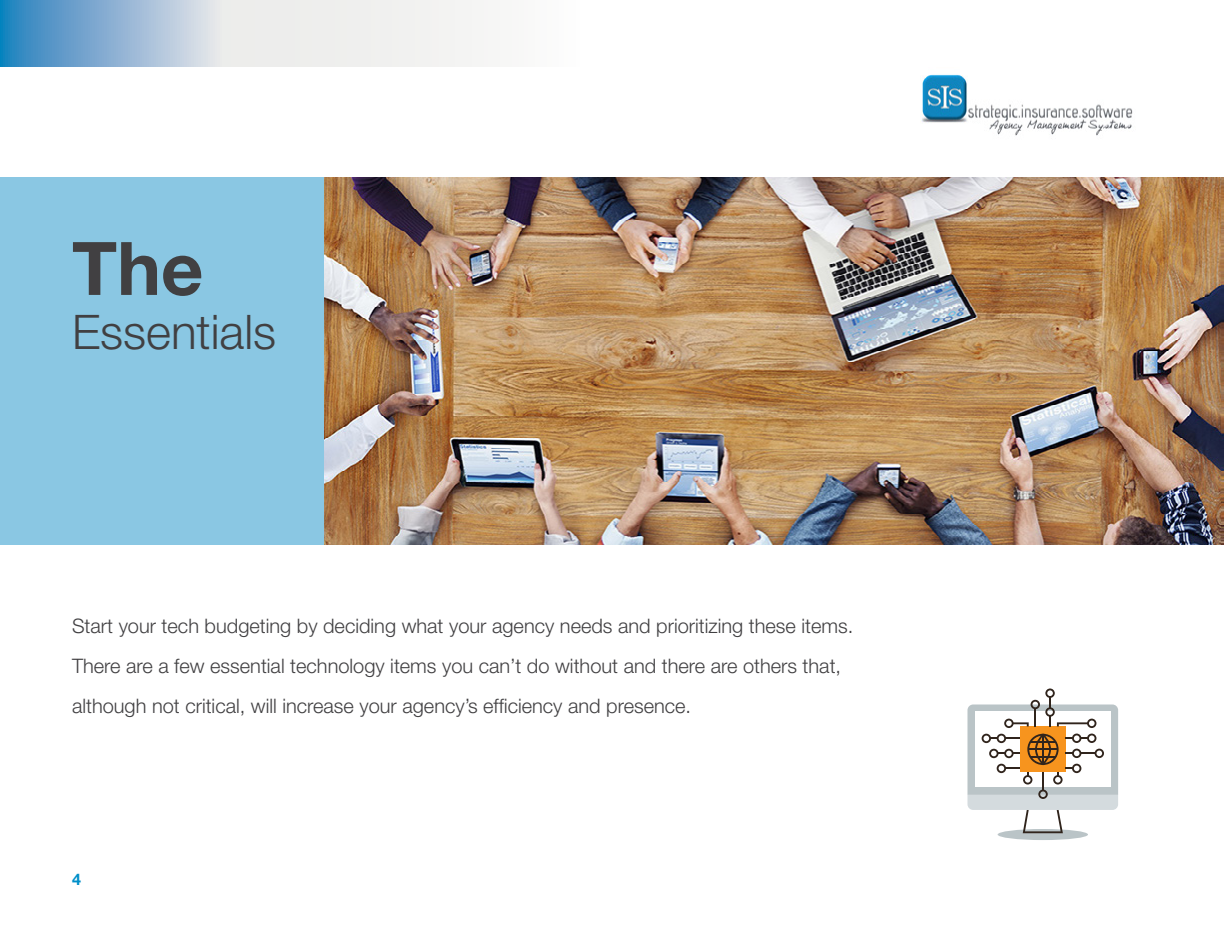
<style>
.page{position:relative;width:1224px;height:936px;background:#fff}
.page>*{position:absolute;margin:0;border:0;box-sizing:border-box;transform-origin:0 0}
.t1{font:700 74px "Helvetica Neue";color:#414042}
.t2{font:300 47.8px "Helvetica Neue";color:#414042}
.t3{font:300 20px/40px "Helvetica Neue";color:#414042}
.t4{font:700 16px "Helvetica Neue";color:#008fc9}
</style>
<div class="page">
<img style="left:920px;top:74px;width:213px;height:62px">
<div style="left:998px;top:829px;width:90px;height:11px;background:#bac4c7;border-radius:50%"></div>
<svg style="left:968px;top:689px;width:150px;height:144px"></svg>
<hr style="left:1042px;top:735px;width:2px;height:29px;background:#30241c">
<hr style="left:1028px;top:748px;width:30px;height:2px;background:#30241c">
<hr style="left:1031px;top:756px;width:25px;height:2px;background:#30241c">
<hr style="left:1031px;top:741px;width:25px;height:2px;background:#30241c">
<div style="left:0;top:177px;width:1224px;height:368px;background:#8ac7e3"></div>
<img style="left:324px;top:177px;width:900px;height:368px">
<svg style="left:0;top:0;width:484px;height:67px"></svg>
<h1 class="t1" style="left:72px;top:223px;width:133px">The</h1>
<h2 class="t2" style="left:72px;top:303px;width:206px">Essentials</h2>
<p class="t3" style="left:72px;top:606px;width:783px">Start your tech budgeting by deciding what your agency needs and prioritizing these items.<br>There are a few essential technology items you can’t do without and there are others that, although not critical, will increase your agency’s efficiency and presence.</p>
<p class="t4" style="left:72px;top:869px;width:10px">4</p>
</div>
